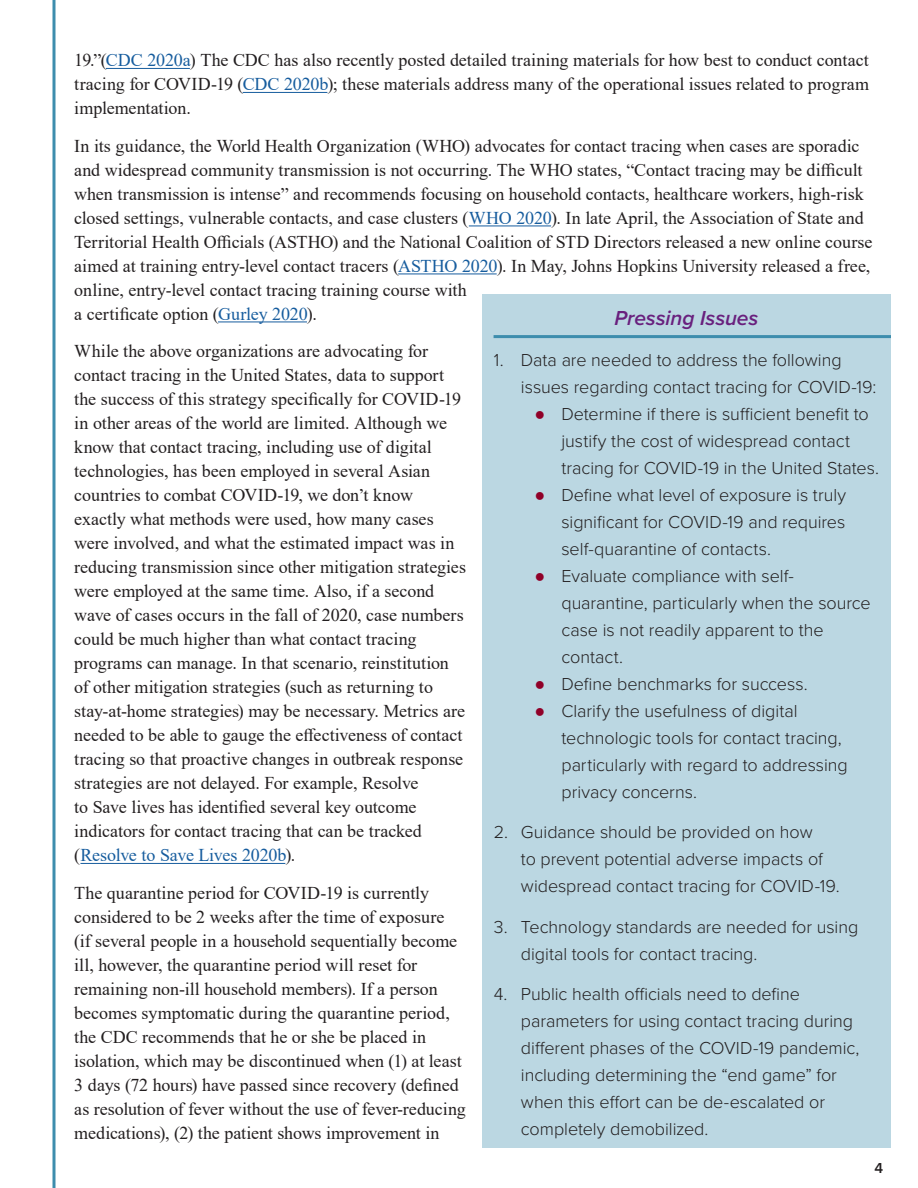
<style>
.page{position:relative;width:918px;height:1188px;background:#fff}
.page>*{position:absolute;margin:0;border:0;box-sizing:border-box;transform-origin:0 0}
.Sub_Header{font:italic 600 21px "Proxima Nova";letter-spacing:-.005em;color:#69207e}
.Body_Paragraph_Style{font:18px/24px "Times New Roman";color:#231f20}
.t1{font:300 18px/27px "Proxima Nova";letter-spacing:-.005em;color:#231f20}
.t2{font:600 15px "Proxima Nova";color:#231f20}
.s1{color:#175d9e}
.s2{font-family:"Times New Roman";font-weight:400;color:#900028}
</style>
<div class="page">
<svg style="left:52px;top:0;width:4px;height:1188px;background:#6da9c1"></svg>
<hr style="left:106px;top:68px;width:84px;height:1px;background:#175d9e">
<hr style="left:243px;top:92px;width:84px;height:1px;background:#175d9e">
<hr style="left:469px;top:226px;width:82px;height:1px;background:#175d9e">
<hr style="left:398px;top:274px;width:99px;height:1px;background:#175d9e">
<hr style="left:218px;top:322px;width:89px;height:1px;background:#175d9e">
<hr style="left:80px;top:863px;width:205px;height:1px;background:#175d9e">
<div style="left:483px;top:294px;width:408px;height:854px;background:#bbd7e2"></div>
<hr style="left:494px;top:335px;width:397px;height:3px;background:#3d8dad">
<p class="Body_Paragraph_Style" style="left:74px;top:48px;width:796px;text-align:justify">19.”(<span class="s1">CDC 2020a</span>) The CDC has also recently posted detailed training materials for how best to conduct contact tracing for COVID-19 (<span class="s1">CDC 2020b</span>); these materials address many of the operational issues related to program implementation.</p>
<p class="Body_Paragraph_Style" style="left:74px;top:133px;width:800px">In its guidance, the World Health Organization (WHO) advocates for contact tracing when cases are sporadic and widespread community transmission is not occurring. The WHO states, “Contact tracing may be difficult when transmission is intense” and recommends focusing on household contacts, healthcare workers, high-risk closed settings, vulnerable contacts, and case clusters (<span class="s1">WHO 2020</span>). In late April, the Association of State and Territorial Health Officials (ASTHO) and the National Coalition of STD Directors released a new online course aimed at training entry-level contact tracers (<span class="s1">ASTHO 2020</span>). In May, Johns Hopkins University released a free, online, entry-level contact tracing training course with<br>a certificate option (<span class="s1">Gurley 2020</span>).</p>
<p class="Body_Paragraph_Style" style="left:74px;top:339px;width:393px">While the above organizations are advocating for contact tracing in the United States, data to support the success of this strategy specifically for COVID-19 in other areas of the world are limited. Although we know that contact tracing, including use of digital technologies, has been employed in several Asian countries to combat COVID-19, we don’t know exactly what methods were used, how many cases were involved, and what the estimated impact was in reducing transmission since other mitigation strategies were employed at the same time. Also, if a second wave of cases occurs in the fall of 2020, case numbers could be much higher than what contact tracing programs can manage. In that scenario, reinstitution of other mitigation strategies (such as returning to stay-at-home strategies) may be necessary. Metrics are needed to be able to gauge the effectiveness of contact tracing so that proactive changes in outbreak response strategies are not delayed. For example, Resolve<br>to Save lives has identified several key outcome indicators for contact tracing that can be tracked (<span class="s1">Resolve to Save Lives 2020b</span>).</p>
<p class="Body_Paragraph_Style" style="left:74px;top:880px;width:393px">The quarantine period for COVID-19 is currently considered to be 2 weeks after the time of exposure<br>(if several people in a household sequentially become ill, however, the quarantine period will reset for remaining non-ill household members). If a person becomes symptomatic during the quarantine period, the CDC recommends that he or she be placed in isolation, which may be discontinued when (1) at least 3 days (72 hours) have passed since recovery (defined as resolution of fever without the use of fever-reducing medications), (2) the patient shows improvement in</p>
<p class="Sub_Header" style="left:615px;top:303px;width:145px">Pressing Issues</p>
<p class="t1" style="left:521px;top:345px;width:357px;text-indent:-27px">1. Data are needed to address the following issues regarding contact tracing for COVID-19:</p>
<p class="t1" style="left:561px;top:399px;width:319px;text-indent:-27px"><span class="s2">●</span> Determine if there is sufficient benefit to justify the cost of widespread contact tracing for COVID-19 in the United States.</p>
<p class="t1" style="left:561px;top:480px;width:286px;text-align:justify;text-indent:-27px"><span class="s2">●</span> Define what level of exposure is truly significant for COVID-19 and requires self-quarantine of contacts.</p>
<p class="t1" style="left:561px;top:561px;width:311px;text-indent:-27px"><span class="s2">●</span> Evaluate compliance with self&shy;quarantine, particularly when the source case is not readily apparent to the contact.</p>
<p class="t1" style="left:534px;top:669px;width:275px"><span class="s2">●</span> Define benchmarks for success.</p>
<p class="t1" style="left:561px;top:696px;width:288px;text-indent:-27px"><span class="s2">●</span> Clarify the usefulness of digital technologic tools for contact tracing, particularly with regard to addressing privacy concerns.</p>
<p class="t1" style="left:521px;top:818px;width:320px;text-indent:-27px">2. Guidance should be provided on how<br>to prevent potential adverse impacts of widespread contact tracing for COVID-19.</p>
<p class="t1" style="left:521px;top:912px;width:339px;text-indent:-27px">3. Technology standards are needed for using digital tools for contact tracing.</p>
<p class="t1" style="left:521px;top:980px;width:340px;text-indent:-27px">4. Public health officials need to define parameters for using contact tracing during different phases of the COVID-19 pandemic, including determining the “end game” for when this effort can be de-escalated or completely demobilized.</p>
<p class="t2" style="left:875px;top:1157px;width:10px">4</p>
</div>
